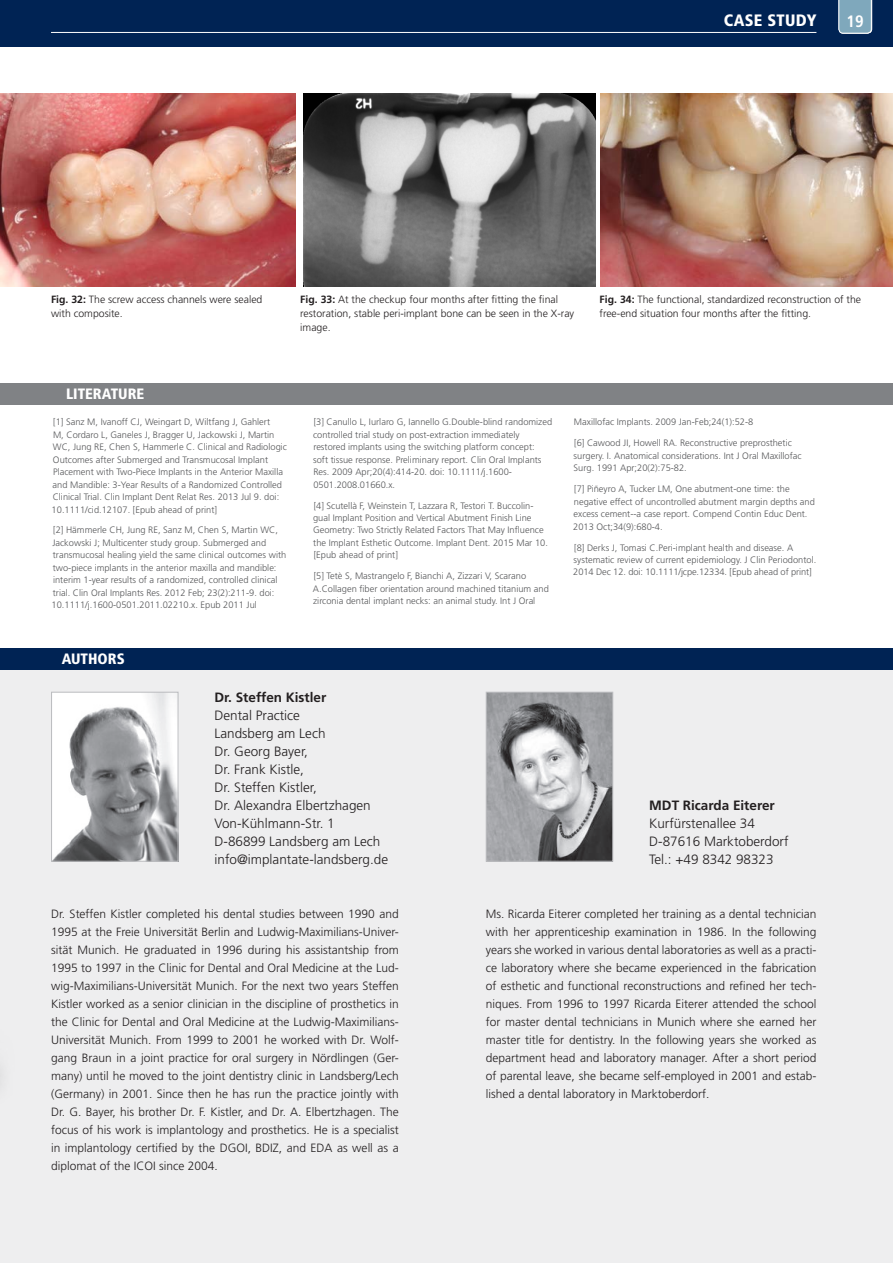
<style>
.page{position:relative;width:893px;height:1263px;background:#fff}
.page>*{position:absolute;margin:0;border:0;box-sizing:border-box;transform-origin:0 0}
.t1{font:900 condensed 16.5px "Frutiger LT Std";letter-spacing:.02em;color:#fff}
.t2{font:700 condensed 16.5px "Frutiger LT Std";color:#fff}
.t3{font:900 condensed 15px "Frutiger LT Std";color:#fff}
.t4{font:300 13.5px/18px "Frutiger LT Std";color:#231f20}
.t5{font:700 13.5px "Frutiger LT Std";color:#231f20}
.t6{font:300 12px/18px "Frutiger LT Std";color:#231f20;text-align:justify}
.t7{font:300 10.5px/14.2px "Frutiger LT Std";color:#231f20}
.t8{font:300 9.3px/12.5px "Frutiger LT Std";color:#57585a}
.s1{font-weight:700}
</style>
<div class="page">
<div style="left:0;top:0;width:893px;height:47px;background:#002354"></div>
<hr style="left:51px;top:32px;width:765px;height:1px;background:#fff">
<div style="left:1px;top:669px;width:892px;height:594px;background:#eeeeef"></div>
<svg style="left:838px;top:0;width:34px;height:34px"></svg>
<div style="left:0;top:384px;width:893px;height:21px;background:#808285"></div>
<div style="left:1px;top:648px;width:892px;height:21px;background:#002354"></div>
<img style="left:53px;top:694px;width:124px;height:166px">
<div style="left:51px;top:692px;width:128px;height:170px;border:1px solid #bcbdc0"></div>
<img style="left:488px;top:694px;width:123px;height:166px">
<div style="left:486px;top:692px;width:127px;height:170px;border:1px solid #bcbdc0"></div>
<img style="left:0;top:864px;width:1px;height:262px">
<img style="left:0;top:94px;width:1px;height:192px">
<img style="left:1px;top:94px;width:295px;height:192px">
<img style="left:303px;top:94px;width:292px;height:192px">
<img style="left:600px;top:94px;width:293px;height:192px">
<p class="t1" style="left:724px;top:11px;width:94px">CASE STUDY</p>
<h1 class="t2" style="left:847px;top:11px;width:19px">19</h1>
<p class="t7" style="left:51px;top:292px;width:213px"><span class="s1">Fig. 32:</span> The screw access channels were sealed with composite.</p>
<p class="t7" style="left:300px;top:292px;width:276px"><span class="s1">Fig. 33:</span> At the checkup four months after fitting the final restoration, stable peri-implant bone can be seen in the X-ray image.</p>
<p class="t7" style="left:600px;top:292px;width:263px"><span class="s1">Fig. 34:</span> The functional, standardized reconstruction of the free-end situation four months after the fitting.</p>
<p class="t3" style="left:66px;top:385px;width:80px">LITERATURE</p>
<p class="t8" style="left:52px;top:416px;width:237px">[1] Sanz M, Ivanoff CJ, Weingart D, Wiltfang J, Gahlert<br>M, Cordaro L, Ganeles J, Bragger U, Jackowski J, Martin WC, Jung RE, Chen S, Hammerle C. Clinical and Radiologic Outcomes after Submerged and Transmucosal Implant Placement with Two-Piece Implants in the Anterior Maxilla and Mandible: 3-Year Results of a Randomized Controlled Clinical Trial. Clin Implant Dent Relat Res. 2013 Jul 9. doi:<br>10.1111/cid.12107. [Epub ahead of print]</p>
<p class="t8" style="left:52px;top:524px;width:236px">[2] Hämmerle CH, Jung RE, Sanz M, Chen S, Martin WC, Jackowski J; Multicenter study group. Submerged and transmucosal healing yield the same clinical outcomes with two-piece implants in the anterior maxilla and mandible: interim 1-year results of a randomized, controlled clinical trial. Clin Oral Implants Res. 2012 Feb; 23(2):211-9. doi:<br>10.1111/j.1600-0501.2011.02210.x. Epub 2011 Jul</p>
<p class="t3" style="left:62px;top:650px;width:65px">AUTHORS</p>
<p class="t8" style="left:313px;top:416px;width:241px">[3] Canullo L, Iurlaro G, Iannello G.Double-blind randomized controlled trial study on post-extraction immediately restored implants using the switching platform concept:<br>soft tissue response. Preliminary report. Clin Oral Implants Res. 2009 Apr;20(4):414-20. doi: 10.1111/j.1600- 0501.2008.01660.x.</p>
<p class="t8" style="left:313px;top:499px;width:236px">[4] Scutellà F, Weinstein T, Lazzara R, Testori T. Buccolin&shy;gual Implant Position and Vertical Abutment Finish Line Geometry: Two Strictly Related Factors That May Influence the Implant Esthetic Outcome. Implant Dent. 2015 Mar 10. [Epub ahead of print]</p>
<p class="t8" style="left:313px;top:570px;width:238px">[5] Tetè S, Mastrangelo F, Bianchi A, Zizzari V, Scarano<br>A.Collagen fiber orientation around machined titanium and zirconia dental implant necks: an animal study. Int J Oral</p>
<p class="t5" style="left:215px;top:689px;width:113px">Dr. Steffen Kistler</p>
<p class="t4" style="left:215px;top:707px;width:113px">Dental Practice<br>Landsberg am Lech<br>Dr. Georg Bayer,</p>
<p class="t4" style="left:215px;top:761px;width:158px">Dr. Frank Kistle,<br>Dr. Steffen Kistler,<br>Dr. Alexandra Elbertzhagen<br>Von-Kühlmann-Str. 1</p>
<p class="t4" style="left:215px;top:833px;width:167px">D-86899 Landsberg am Lech</p>
<p class="t4" style="left:215px;top:851px;width:175px">info@implantate-landsberg.de</p>
<p class="t8" style="left:574px;top:416px;width:181px">Maxillofac Implants. 2009 Jan-Feb;24(1):52-8</p>
<p class="t8" style="left:574px;top:437px;width:230px">[6] Cawood JI, Howell RA. Reconstructive preprosthetic surgery. I. Anatomical considerations. Int J Oral Maxillofac<br>Surg. 1991 Apr;20(2):75-82.</p>
<p class="t8" style="left:573px;top:483px;width:243px">[7] Piñeyro A, Tucker LM, One abutment-one time: the negative effect of uncontrolled abutment margin depths and excess cement--a case report. Compend Contin Educ Dent.<br>2013 Oct;34(9):680-4.</p>
<p class="t8" style="left:573px;top:541px;width:245px">[8] Derks J, Tomasi C.Peri-implant health and disease. A systematic review of current epidemiology. J Clin Periodontol.<br>2014 Dec 12. doi: 10.1111/jcpe.12334. [Epub ahead of print]</p>
<p class="t5" style="left:649px;top:797px;width:127px">MDT Ricarda Eiterer</p>
<p class="t4" style="left:649px;top:815px;width:107px">Kurfürstenallee 34</p>
<p class="t4" style="left:649px;top:833px;width:141px">D-87616 Marktoberdorf<br>Tel.: +49 8342 98323</p>
<p class="t6" style="left:51px;top:905px;width:349px">Dr. Steffen Kistler completed his dental studies between 1990 and 1995 at the Freie Universität Berlin and Ludwig-Maximilians-Univer&shy;sität Munich. He graduated in 1996 during his assistantship from 1995 to 1997 in the Clinic for Dental and Oral Medicine at the Lud&shy;wig-Maximilians-Universität Munich. For the next two years Steffen Kistler worked as a senior clinician in the discipline of prosthetics in the Clinic for Dental and Oral Medicine at the Ludwig-Maximilians-Universität Munich. From 1999 to 2001 he worked with Dr. Wolf&shy;gang Braun in a joint practice for oral surgery in Nördlingen (Ger&shy;many) until he moved to the joint dentistry clinic in Landsberg/Lech (Germany) in 2001. Since then he has run the practice jointly with Dr. G. Bayer, his brother Dr. F. Kistler, and Dr. A. Elbertzhagen. The focus of his work is implantology and prosthetics. He is a specialist in implantology certified by the DGOI, BDIZ, and EDA as well as a diplomat of the ICOI since 2004.</p>
<p class="t6" style="left:486px;top:905px;width:332px">Ms. Ricarda Eiterer completed her training as a dental technician with her apprenticeship examination in 1986. In the following years she worked in various dental laboratories as well as a practi&shy;ce laboratory where she became experienced in the fabrication of esthetic and functional reconstructions and refined her tech&shy;niques. From 1996 to 1997 Ricarda Eiterer attended the school for master dental technicians in Munich where she earned her master title for dentistry. In the following years she worked as department head and laboratory manager. After a short period of parental leave, she became self-employed in 2001 and estab&shy;lished a dental laboratory in Marktoberdorf.</p>
</div>
